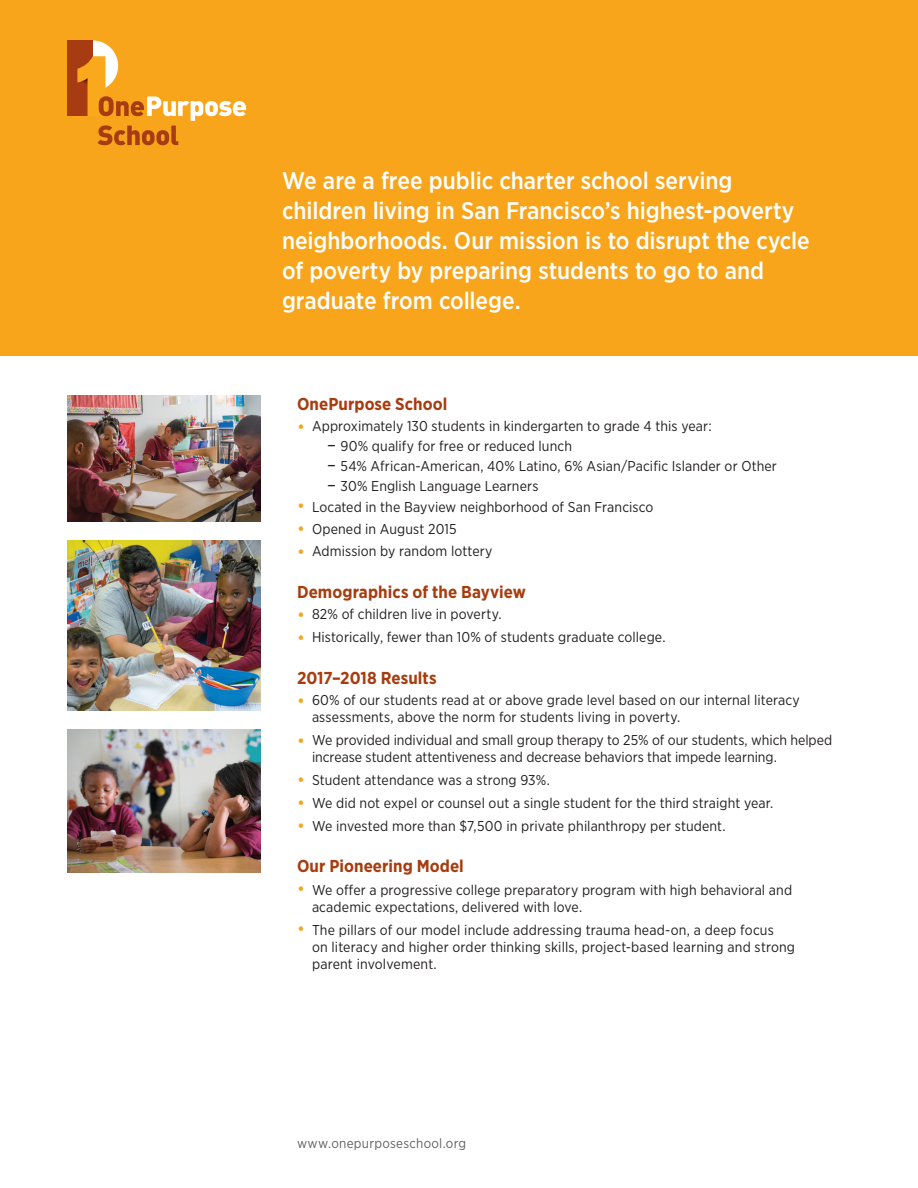
<style>
.page{position:relative;width:918px;height:1188px;background:#fff}
.page>*{position:absolute;margin:0;border:0;box-sizing:border-box;transform-origin:0 0}
.t1{font:500 24px/30px "Gotham Narrow";color:#fff}
.t2{font:700 17.25px "Gotham Narrow";letter-spacing:.005em;color:#a73c0f}
.t3{font:14.25px/16.8px "Gotham Narrow";letter-spacing:.005em;color:#231f20}
.t4{font:13.5px "Gotham Narrow";letter-spacing:.02em;color:#636366}
.s1{font-size:18px;color:#f9a51b}
.s2{font-size:18px}
</style>
<div class="page">
<div style="left:0;top:0;width:918px;height:356px;background:#f9a51b"></div>
<div style="left:68px;top:40px;width:50px;height:51px;background:#fff;border-radius:50%"></div>
<div style="left:68px;top:40px;width:25px;height:76px;background:#a73c12"></div>
<svg style="left:77px;top:56px;width:169px;height:89px"></svg>
<img style="left:68px;top:396px;width:193px;height:126px">
<img style="left:68px;top:729px;width:193px;height:144px">
<img style="left:68px;top:540px;width:193px;height:171px">
<h1 class="t1" style="left:282px;top:165px;width:529px">We are a free public charter school serving children living in San Francisco’s highest-poverty neighborhoods. Our mission is to disrupt the cycle of poverty by preparing students to go to and graduate from college.</h1>
<p class="t2" style="left:297px;top:393px;width:152px">OnePurpose School</p>
<p class="t3" style="left:297px;top:417px;width:416px"><span class="s1">•</span> Approximately 130 students in kindergarten to grade 4 this year:</p>
<p class="t3" style="left:327px;top:437px;width:247px"><span class="s2">–</span> 90% qualify for free or reduced lunch</p>
<p class="t3" style="left:327px;top:457px;width:451px"><span class="s2">–</span> 54% African-American, 40% Latino, 6% Asian/Pacific Islander or Other</p>
<p class="t3" style="left:327px;top:477px;width:213px"><span class="s2">–</span> 30% English Language Learners</p>
<p class="t3" style="left:297px;top:498px;width:358px"><span class="s1">•</span> Located in the Bayview neighborhood of San Francisco</p>
<p class="t3" style="left:297px;top:520px;width:161px"><span class="s1">•</span> Opened in August 2015</p>
<p class="t3" style="left:297px;top:543px;width:197px"><span class="s1">•</span> Admission by random lottery</p>
<p class="t2" style="left:297px;top:581px;width:231px">Demographics of the Bayview</p>
<p class="t3" style="left:297px;top:606px;width:206px"><span class="s1">•</span> 82% of children live in poverty.</p>
<p class="t3" style="left:297px;top:629px;width:370px"><span class="s1">•</span> Historically, fewer than 10% of students graduate college.</p>
<p class="t2" style="left:297px;top:667px;width:141px">2017–2018 Results</p>
<p class="t3" style="left:312px;top:692px;width:489px;text-indent:-15px"><span class="s1">•</span> 60% of our students read at or above grade level based on our internal literacy assessments, above the norm for students living in poverty.</p>
<p class="t3" style="left:312px;top:732px;width:522px;text-indent:-15px"><span class="s1">•</span> We provided individual and small group therapy to 25% of our students, which helped increase student attentiveness and decrease behaviors that impede learning.</p>
<p class="t3" style="left:297px;top:771px;width:254px"><span class="s1">•</span> Student attendance was a strong 93%.</p>
<p class="t3" style="left:297px;top:794px;width:478px"><span class="s1">•</span> We did not expel or counsel out a single student for the third straight year.</p>
<p class="t3" style="left:297px;top:817px;width:430px"><span class="s1">•</span> We invested more than $7,500 in private philanthropy per student.</p>
<p class="t2" style="left:297px;top:855px;width:168px">Our Pioneering Model</p>
<p class="t3" style="left:312px;top:882px;width:482px;text-indent:-15px"><span class="s1">•</span> We offer a progressive college preparatory program with high behavioral and academic expectations, delivered with love.</p>
<p class="t3" style="left:312px;top:921px;width:485px;text-indent:-15px"><span class="s1">•</span> The pillars of our model include addressing trauma head-on, a deep focus<br>on literacy and higher order thinking skills, project-based learning and strong parent involvement.</p>
<p class="t4" style="left:297px;top:1134px;width:171px">www.onepurposeschool.org</p>
</div>
